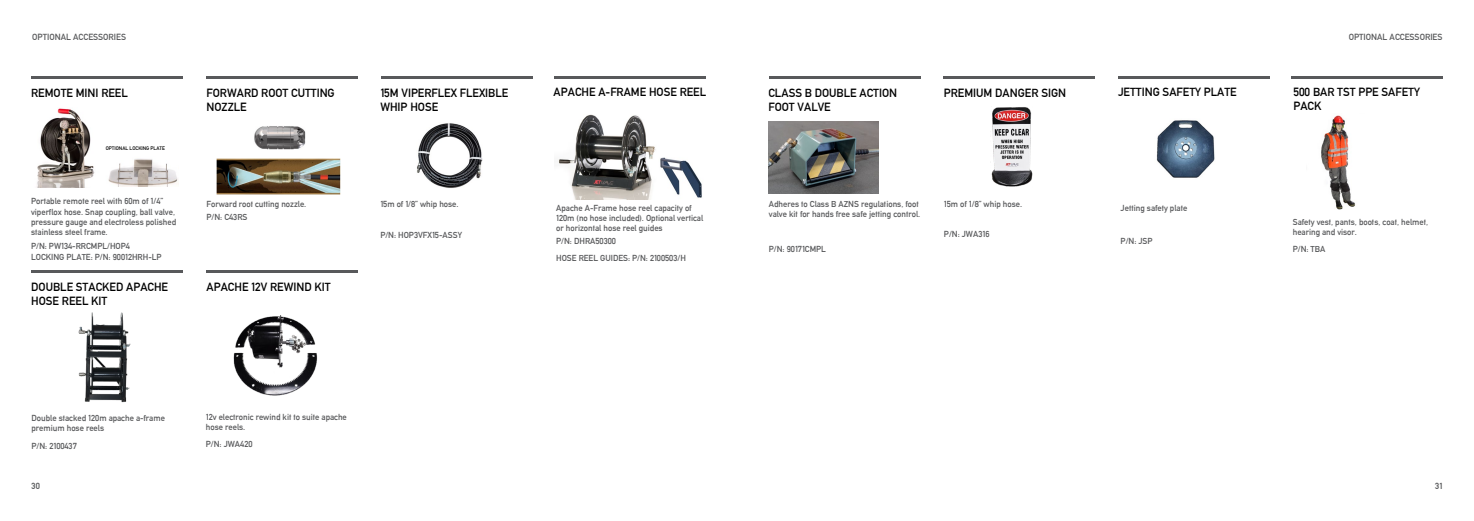
<style>
.page{position:relative;width:1474px;height:521px;background:#fff}
.page>*{position:absolute;margin:0;border:0;box-sizing:border-box;transform-origin:0 0}
.t1{font:11.64px/14px "Alte DIN1451 Mittelschrift";color:#000}
.t2{font:8.75px "Alte DIN1451 Mittelschrift";color:#58595b}
.t3{font:8.75px "Alte DIN1451 Mittelschriftgepraegt";color:#58595b}
.t4{font:8.58px/10.2px "Alte DIN1451 Mittelschrift";color:#58595b}
.t5{font:5.08px "Alte DIN1451 Mittelschrift";color:#000}
</style>
<div class="page">
<img style="left:991px;top:107px;width:41px;height:80px">
<img style="left:558px;top:114px;width:98px;height:85px">
<img style="left:216px;top:158px;width:124px;height:37px">
<img style="left:254px;top:126px;width:51px;height:24px">
<img style="left:417px;top:123px;width:66px;height:65px">
<hr style="left:32px;top:76px;width:151px;height:2px;background:#58595b">
<hr style="left:206px;top:76px;width:152px;height:2px;background:#58595b">
<hr style="left:380px;top:76px;width:152px;height:2px;background:#58595b">
<hr style="left:553px;top:76px;width:152px;height:2px;background:#58595b">
<hr style="left:32px;top:271px;width:151px;height:2px;background:#58595b">
<hr style="left:206px;top:271px;width:152px;height:2px;background:#58595b">
<img style="left:37px;top:108px;width:58px;height:79px">
<img style="left:108px;top:159px;width:70px;height:28px">
<img style="left:660px;top:157px;width:42px;height:41px">
<hr style="left:769px;top:76px;width:151px;height:2px;background:#58595b">
<hr style="left:943px;top:76px;width:152px;height:2px;background:#58595b">
<hr style="left:1118px;top:76px;width:151px;height:2px;background:#58595b">
<hr style="left:1290px;top:76px;width:152px;height:2px;background:#58595b">
<img style="left:78px;top:312px;width:53px;height:91px">
<img style="left:233px;top:315px;width:85px;height:80px">
<img style="left:1156px;top:120px;width:59px;height:58px">
<img style="left:1321px;top:115px;width:35px;height:95px">
<img style="left:769px;top:121px;width:109px;height:72px">
<p class="t2" style="left:32px;top:31px;width:95px">OPTIONAL ACCESSORIES</p>
<p class="t2" style="left:1348px;top:31px;width:95px">OPTIONAL ACCESSORIES</p>
<h1 class="t1" style="left:31px;top:86px;width:98px">REMOTE MINI REEL</h1>
<h1 class="t1" style="left:206px;top:86px;width:130px">FORWARD ROOT CUTTING<br>NOZZLE</h1>
<h1 class="t1" style="left:380px;top:86px;width:129px">15M VIPERFLEX FLEXIBLE<br>WHIP HOSE</h1>
<h1 class="t1" style="left:553px;top:85px;width:154px">APACHE A-FRAME HOSE REEL</h1>
<h1 class="t1" style="left:768px;top:86px;width:130px">CLASS B DOUBLE ACTION<br>FOOT VALVE</h1>
<h1 class="t1" style="left:944px;top:86px;width:124px">PREMIUM DANGER SIGN</h1>
<h1 class="t1" style="left:1118px;top:85px;width:120px">JETTING SAFETY PLATE</h1>
<h1 class="t1" style="left:1293px;top:85px;width:128px">500 BAR TST PPE SAFETY<br>PACK</h1>
<p class="t5" style="left:106px;top:145px;width:61px">OPTIONAL LOCKING PLATE</p>
<p class="t4" style="left:31px;top:196px;width:146px">Portable remote reel with 60m of 1/4” viperflox hose. Snap coupling, ball valve, pressure gauge and electroless polished stainless steel frame.</p>
<p class="t4" style="left:31px;top:241px;width:100px">P/N: PW134-RRCMPL/HOP4</p>
<p class="t4" style="left:31px;top:252px;width:132px">LOCKING PLATE: P/N: 90012HRH-LP</p>
<p class="t4" style="left:206px;top:197px;width:101px;line-height:13.3px">Forward root cutting nozzle.<br>P/N: C43RS</p>
<p class="t4" style="left:380px;top:199px;width:80px">15m of 1/8” whip hose.</p>
<p class="t4" style="left:380px;top:229px;width:83px">P/N: HOP3VFX15-ASSY</p>
<p class="t4" style="left:556px;top:203px;width:148px">Apache A-Frame hose reel capacity of<br>120m (no hose included). Optional vertical or horizontal hose reel guides</p>
<p class="t4" style="left:556px;top:235px;width:61px">P/N: DHRA50300</p>
<p class="t4" style="left:556px;top:253px;width:131px">HOSE REEL GUIDES: P/N: 2100503/H</p>
<p class="t4" style="left:769px;top:199px;width:153px">Adheres to Class B AZNS regulations, foot valve kit for hands free safe jetting control.</p>
<p class="t4" style="left:769px;top:243px;width:59px">P/N: 90171CMPL</p>
<p class="t4" style="left:944px;top:199px;width:80px">15m of 1/8” whip hose.</p>
<p class="t4" style="left:944px;top:229px;width:47px">P/N: JWA316</p>
<p class="t4" style="left:1120px;top:202px;width:68px">Jetting safety plate</p>
<p class="t4" style="left:1120px;top:235px;width:33px">P/N: JSP</p>
<p class="t4" style="left:1292px;top:217px;width:137px">Safety vest, pants, boots, coat, helmet, hearing and visor.</p>
<p class="t4" style="left:1292px;top:244px;width:34px">P/N: TBA</p>
<h1 class="t1" style="left:31px;top:279px;width:138px">DOUBLE STACKED APACHE<br>HOSE REEL KIT</h1>
<h1 class="t1" style="left:206px;top:279px;width:126px">APACHE 12V REWIND KIT</h1>
<p class="t4" style="left:32px;top:413px;width:135px">Double stacked 120m apache a-frame premium hose reels</p>
<p class="t4" style="left:32px;top:440px;width:47px">P/N: 2100437</p>
<p class="t4" style="left:206px;top:411px;width:142px">12v electronic rewind kit to suite apache hose reels.</p>
<p class="t4" style="left:206px;top:439px;width:48px">P/N: JWA420</p>
<p class="t3" style="left:32px;top:481px;width:10px">30</p>
<p class="t3" style="left:1435px;top:481px;width:9px">31</p>
</div>
